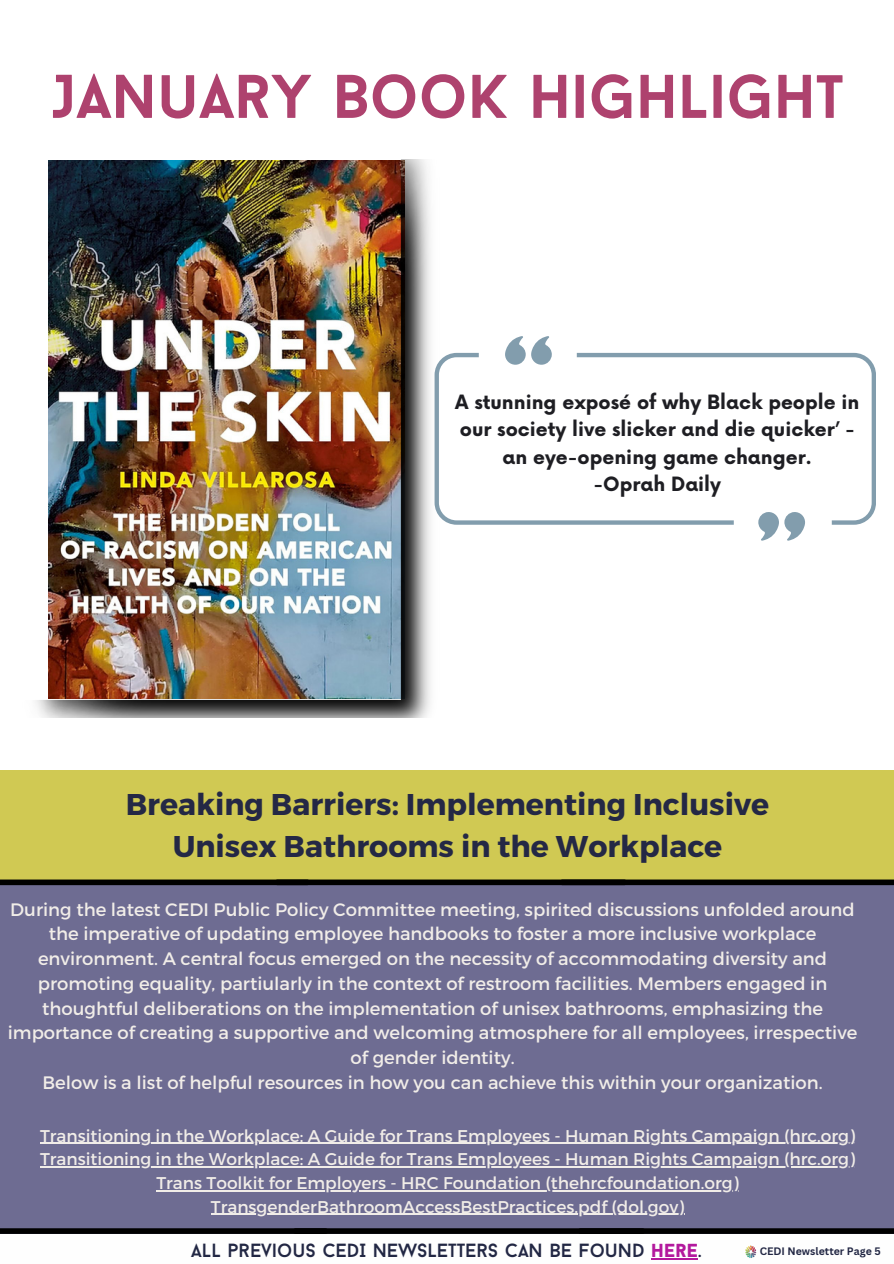
<style>
.page{position:relative;width:894px;height:1264px;background:#fff}
.page>*{position:absolute;margin:0;border:0;box-sizing:border-box;transform-origin:0 0}
.t1{font:700 61.5px "Baron Neue";color:#ae426e}
.t2{font:700 30px "Montserrat";color:#242845}
.t3{font:700 19.2px/27.5px "Now";color:#1e1e23;text-align:center}
.t4{font:19.05px "Baron Neue";color:#222744}
.t5{font:18px/24.8px "Montserrat";color:#f1ede8;text-align:center}
.t6{font:16.95px "Montserrat";color:#f1ede8}
.t7{font:700 10.5px "Canva Sans";color:#222744}
.t8{font:700 10.5px "Canva Sans";color:#443466}
.s1{font-weight:900;color:#b3199d}
</style>
<div class="page">
<div style="left:0;top:770px;width:893px;height:493px;background:#d0c953"></div>
<div style="left:0;top:882px;width:893px;height:381px;background:#6e6c92"></div>
<div style="left:0;top:1233px;width:893px;height:30px;background:#fefefe"></div>
<hr style="left:651px;top:1258px;width:47px;height:1px;background:#b3199d">
<svg style="left:745px;top:1245px;width:11px;height:13px"></svg>
<hr style="left:40px;top:1142px;width:814px;height:1px;background:#f1ede8">
<hr style="left:40px;top:1166px;width:814px;height:1px;background:#f1ede8">
<hr style="left:156px;top:1189px;width:582px;height:2px;background:#f1ede8">
<hr style="left:211px;top:1213px;width:473px;height:1px;background:#f1ede8">
<svg style="left:0;top:1228px;width:294px;height:5px"></svg>
<div style="left:293px;top:1228px;width:352px;height:5px;background:#000;border-radius:3px"></div>
<svg style="left:577px;top:1228px;width:316px;height:5px"></svg>
<svg style="left:0;top:879px;width:275px;height:6px;background:#121107"></svg>
<div style="left:274px;top:879px;width:353px;height:6px;background:#000;border-radius:3px"></div>
<svg style="left:559px;top:879px;width:334px;height:6px"></svg>
<img style="left:35px;top:159px;width:396px;height:558px">
<svg style="left:758px;top:524px;width:20px;height:16px"></svg>
<svg style="left:784px;top:524px;width:20px;height:16px"></svg>
<svg style="left:531px;top:336px;width:20px;height:17px"></svg>
<svg style="left:505px;top:336px;width:20px;height:17px"></svg>
<svg style="left:434px;top:353px;width:142px;height:171px"></svg>
<svg style="left:576px;top:353px;width:299px;height:171px"></svg>
<p class="t1" style="left:51px;top:72px;width:793px">JANUARY BOOK HIGHLIGHT</p>
<p class="t3" style="left:455px;top:389px;width:405px">A stunning exposé of why Black people in our society live slicker and die quicker’ - an eye-opening game changer.</p>
<p class="t3" style="left:593px;top:472px;width:129px">-Oprah Daily</p>
<p class="t2" style="left:126px;top:785px;width:644px">Breaking Barriers: Implementing Inclusive</p>
<p class="t2" style="left:173px;top:827px;width:551px">Unisex Bathrooms in the Workplace</p>
<p class="t5" style="left:8px;top:895px;width:850px">During the latest CEDI Public Policy Committee meeting, spirited discussions unfolded around the imperative of updating employee handbooks to foster a more inclusive workplace environment. A central focus emerged on the necessity of accommodating diversity and promoting equality, partiularly in the context of restroom facilities. Members engaged in thoughtful deliberations on the implementation of unisex bathrooms, emphasizing the importance of creating a supportive and welcoming atmosphere for all employees, irrespective of gender identity.</p>
<p class="t5" style="left:42px;top:1069px;width:781px">Below is a list of helpful resources in how you can achieve this within your organization.</p>
<p class="t6" style="left:40px;top:1124px;width:816px">Transitioning in the Workplace: A Guide for Trans Employees - Human Rights Campaign (hrc.org)</p>
<p class="t6" style="left:40px;top:1148px;width:816px">Transitioning in the Workplace: A Guide for Trans Employees - Human Rights Campaign (hrc.org)</p>
<p class="t6" style="left:156px;top:1171px;width:583px">Trans Toolkit for Employers - HRC Foundation (thehrcfoundation.org)</p>
<p class="t6" style="left:211px;top:1195px;width:474px">TransgenderBathroomAccessBestPractices.pdf (dol.gov)</p>
<p class="t4" style="left:191px;top:1242px;width:511px">ALL PREVIOUS CEDI NEWSLETTERS CAN BE FOUND <span class="s1">HERE</span>.</p>
<p class="t7" style="left:759px;top:1244px;width:122px">CEDI Newsletter Page 5</p>
<p class="t8" style="left:766px;top:1246px;width:123px">CEDI Newsletter Page 6</p>
</div>
